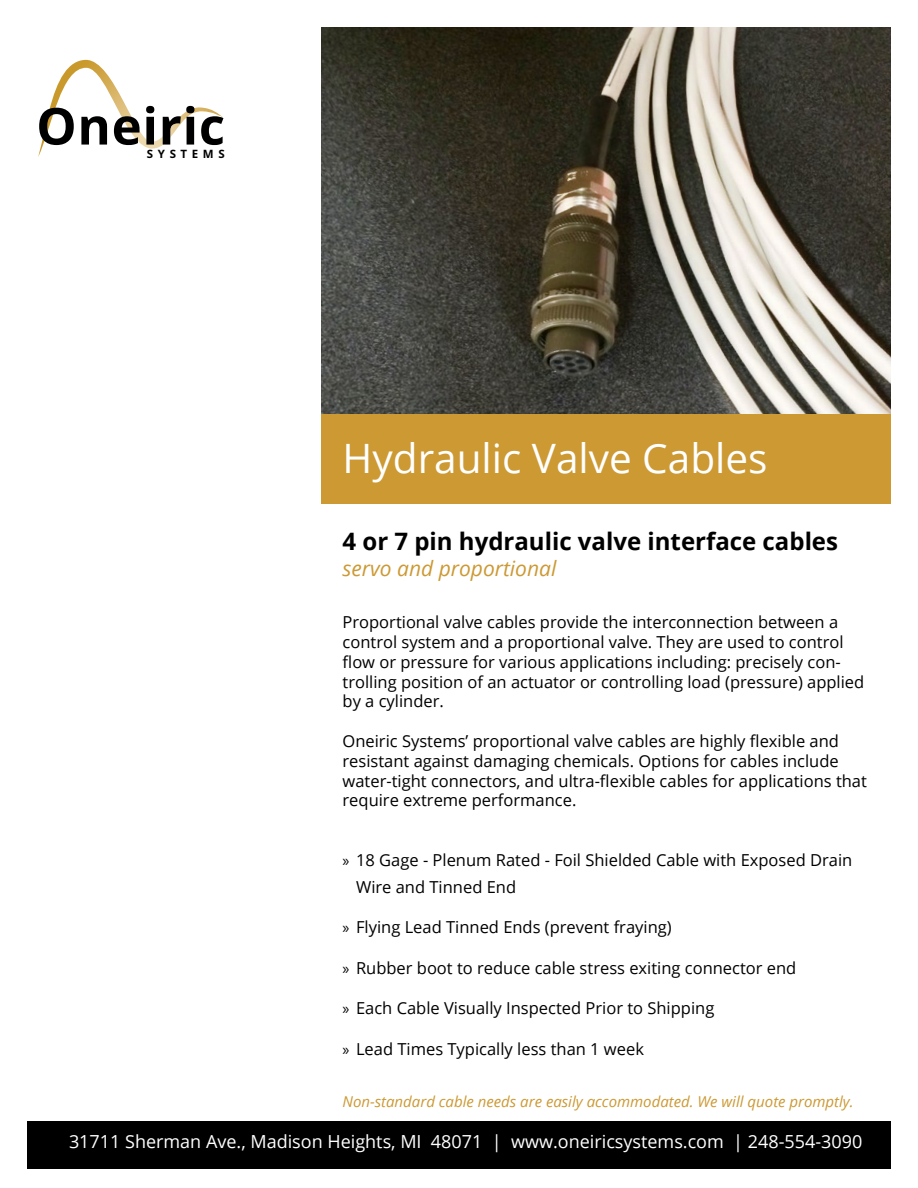
<style>
.page{position:relative;width:918px;height:1188px;background:#fff}
.page>*{position:absolute;margin:0;border:0;box-sizing:border-box;transform-origin:0 0}
.t1{font:700 50.85px "Noto Sans";letter-spacing:.015em;color:#000}
.t2{font:40.5px "Open Sans";color:#fff}
.t3{font:700 24px "Open Sans";color:#000}
.t4{font:italic 21px "Open Sans";color:#c93}
.t5{font:18px "Open Sans";color:#fff}
.t6{font:16.5px/19.8px "Open Sans";color:#000}
.t7{font:italic 15px "Open Sans";color:#c93}
.t8{font:700 11.55px "Noto Sans";letter-spacing:.4em;color:#000}
.s1{font-family:"Myriad Pro"}
</style>
<div class="page">
<div style="left:27px;top:1121px;width:864px;height:48px;background:#000"></div>
<div style="left:321px;top:414px;width:570px;height:90px;background:#c93"></div>
<svg style="left:38px;top:60px;width:185px;height:97px"></svg>
<img style="left:321px;top:27px;width:570px;height:387px">
<h1 class="t1" style="left:36px;top:90px;width:190px">Oneiric</h1>
<p class="t8" style="left:147px;top:145px;width:79px">SYSTEMS</p>
<h2 class="t2" style="left:343px;top:431px;width:426px">Hydraulic Valve Cables</h2>
<h3 class="t3" style="left:343px;top:525px;width:497px">4 or 7 pin hydraulic valve interface cables</h3>
<p class="t4" style="left:343px;top:554px;width:215px">servo and proportional</p>
<p class="t6" style="left:343px;top:612px;width:523px">Proportional valve cables provide the interconnection between a control system and a proportional valve. They are used to control flow or pressure for various applications including: precisely con&shy;trolling position of an actuator or controlling load (pressure) applied by a cylinder.</p>
<p class="t6" style="left:343px;top:731px;width:526px">Oneiric Systems’ proportional valve cables are highly flexible and resistant against damaging chemicals. Options for cables include water-tight connectors, and ultra-flexible cables for applications that require extreme performance.</p>
<p class="t6" style="left:356px;top:846px;width:498px;line-height:27px;text-indent:-13px"><span class="s1">»</span> 18 Gage - Plenum Rated - Foil Shielded Cable with Exposed Drain<br>Wire and Tinned End</p>
<p class="t6" style="left:343px;top:917px;width:331px"><span class="s1">»</span> Flying Lead Tinned Ends (prevent fraying)</p>
<p class="t6" style="left:343px;top:958px;width:455px"><span class="s1">»</span> Rubber boot to reduce cable stress exiting connector end</p>
<p class="t6" style="left:343px;top:998px;width:373px"><span class="s1">»</span> Each Cable Visually Inspected Prior to Shipping</p>
<p class="t6" style="left:343px;top:1039px;width:303px"><span class="s1">»</span> Lead Times Typically less than 1 week</p>
<p class="t7" style="left:343px;top:1091px;width:513px">Non-standard cable needs are easily accommodated. We will quote promptly.</p>
<p class="t5" style="left:69px;top:1129px;width:795px">31711 Sherman Ave., Madison Heights, MI 48071 | www.oneiricsystems.com | 248-554-3090</p>
</div>
